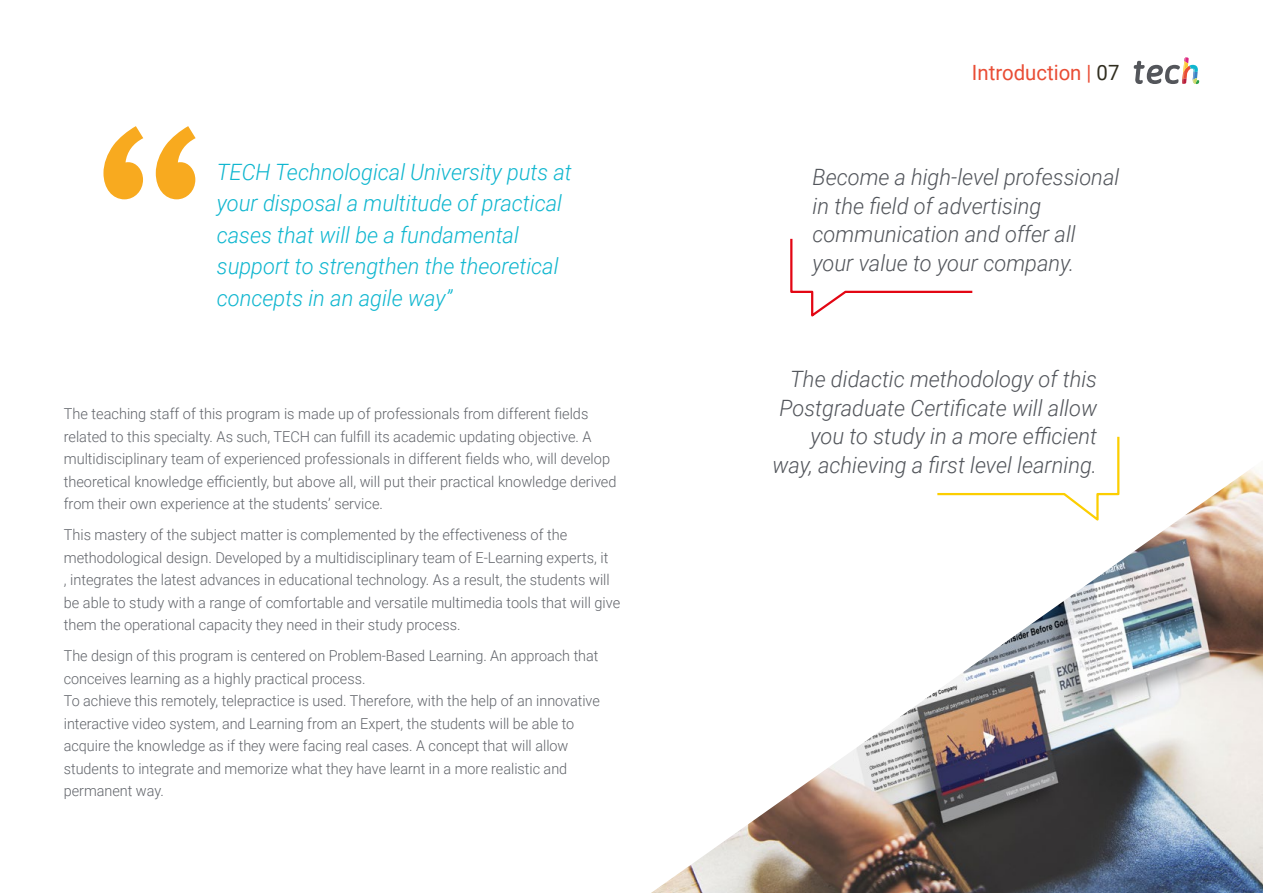
<style>
.page{position:relative;width:1263px;height:893px;background:#fff}
.page>*{position:absolute;margin:0;border:0;box-sizing:border-box;transform-origin:0 0}
.t1{font:italic 300 22.5px/28.5px "Roboto";color:#52555b}
.t2{font:italic 300 22.5px/31.5px "Roboto";color:#0fb6cf}
.t3{font:21px "Roboto";color:#e94d35}
.t4{font:300 15px/22.5px "Roboto";color:#61646a}
.t5{font:300 15px/22.5px "Roboto";color:#61646a;scale:.96 1}
.s1{color:#312e20}
</style>
<div class="page">
<img style="left:651px;top:469px;width:612px;height:424px">
<svg style="left:1134px;top:57px;width:65px;height:27px"></svg>
<svg style="left:103px;top:126px;width:93px;height:73px"></svg>
<svg style="left:790px;top:238px;width:183px;height:79px"></svg>
<svg style="left:935px;top:436px;width:185px;height:88px"></svg>
<h2 class="t3" style="left:972px;top:57px;width:149px">Introduction | <span class="s1">07</span></h2>
<h1 class="t2" style="left:217px;top:155px;width:356px">TECH Technological University puts at your disposal a multitude of practical cases that will be a fundamental support to strengthen the theoretical concepts in an agile way”</h1>
<h1 class="t1" style="left:813px;top:162px;width:308px">Become a high-level professional in the field of advertising communication and offer all your value to your company.</h1>
<p class="t4" style="left:64px;top:402px;width:554px">The teaching staff of this program is made up of professionals from different fields related to this specialty. As such, TECH can fulfill its academic updating objective. A multidisciplinary team of experienced professionals in different fields who, will develop theoretical knowledge efficiently, but above all, will put their practical knowledge derived from their own experience at the students’ service.</p>
<p class="t4" style="left:64px;top:523px;width:558px">This mastery of the subject matter is complemented by the effectiveness of the methodological design. Developed by a multidisciplinary team of E-Learning experts, it<br>, integrates the latest advances in educational technology. As a result, the students will be able to study with a range of comfortable and versatile multimedia tools that will give them the operational capacity they need in their study process.</p>
<p class="t5" style="left:64px;top:644px;width:560px">The design of this program is centered on Problem-Based Learning. An approach that conceives learning as a highly practical process.<br>To achieve this remotely, telepractice is used. Therefore, with the help of an innovative interactive video system, and Learning from an Expert, the students will be able to acquire the knowledge as if they were facing real cases. A concept that will allow students to integrate and memorize what they have learnt in a more realistic and permanent way.</p>
<h1 class="t1" style="left:772px;top:364px;width:326px;text-align:right">The didactic methodology of this Postgraduate Certificate will allow you to study in a more efficient way, achieving a first level learning.</h1>
</div>
